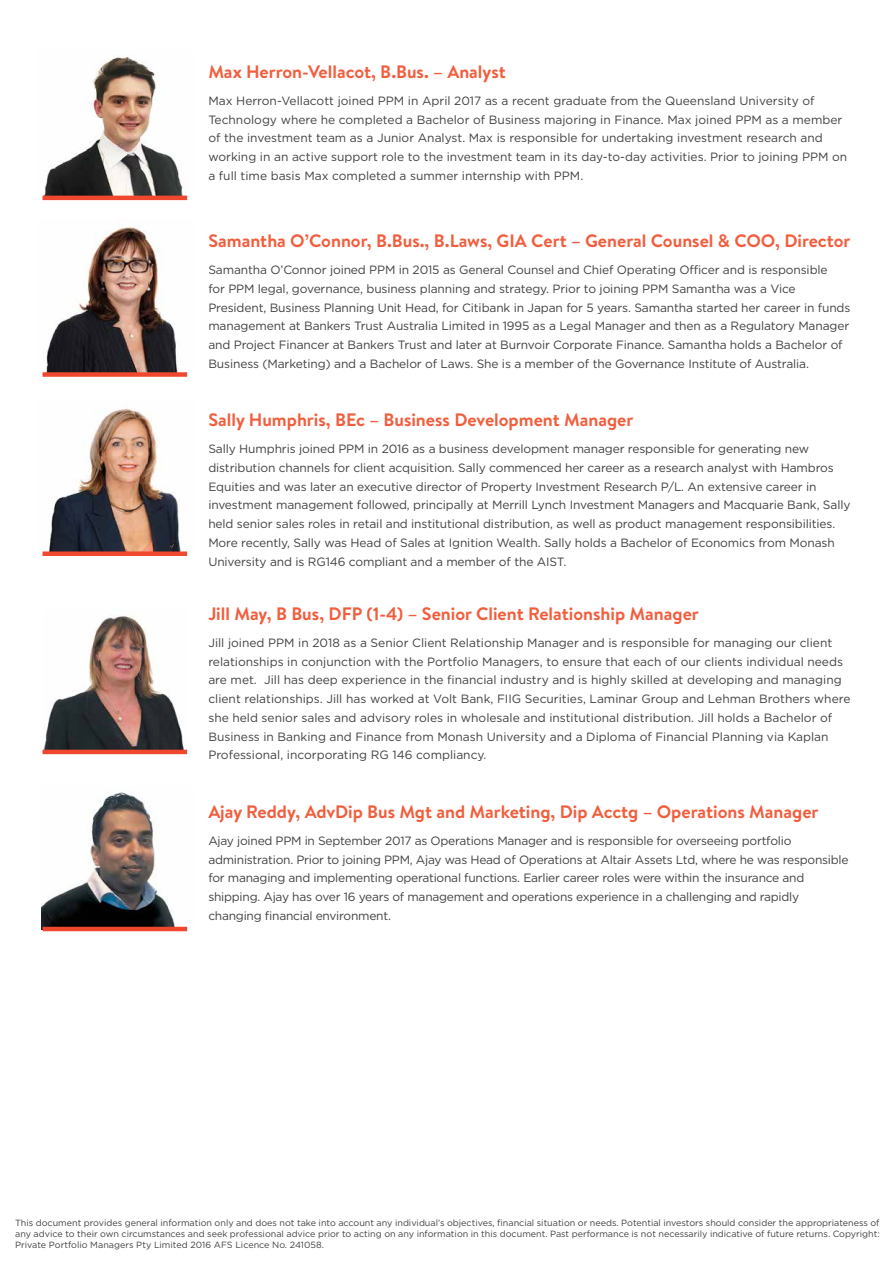
<style>
.page{position:relative;width:893px;height:1263px;background:#fff}
.page>*{position:absolute;margin:0;border:0;box-sizing:border-box;transform-origin:0 0}
.t1{font:700 18px "Brandon Text";color:#f15e3d}
.t2{font:12px/18.8px "Gotham HTF";letter-spacing:-.01em;color:#414042}
.t3{font:9px/11.2px "Gotham HTF";color:#414042;text-align:justify}
</style>
<div class="page">
<img style="left:42px;top:56px;width:146px;height:142px">
<hr style="left:43px;top:196px;width:144px;height:4px;background:#ef482f">
<img style="left:42px;top:225px;width:146px;height:149px">
<div style="left:43px;top:372px;width:144px;height:5px;background:#ef482f"></div>
<img style="left:42px;top:408px;width:146px;height:146px">
<div style="left:43px;top:551px;width:144px;height:5px;background:#ef482f"></div>
<img style="left:44px;top:615px;width:144px;height:137px">
<hr style="left:43px;top:750px;width:144px;height:4px;background:#ef482f">
<img style="left:42px;top:792px;width:146px;height:137px">
<hr style="left:43px;top:927px;width:144px;height:4px;background:#ef482f">
<h1 class="t1" style="left:208px;top:59px;width:299px">Max Herron-Vellacot, B.Bus. – Analyst</h1>
<p class="t2" style="left:208px;top:91px;width:640px">Max Herron-Vellacott joined PPM in April 2017 as a recent graduate from the Queensland University of Technology where he completed a Bachelor of Business majoring in Finance. Max joined PPM as a member of the investment team as a Junior Analyst. Max is responsible for undertaking investment research and working in an active support role to the investment team in its day-to-day activities. Prior to joining PPM on a full time basis Max completed a summer internship with PPM.</p>
<h1 class="t1" style="left:208px;top:228px;width:644px">Samantha O’Connor, B.Bus., B.Laws, GIA Cert – General Counsel &amp; COO, Director</h1>
<p class="t2" style="left:208px;top:260px;width:644px">Samantha O’Connor joined PPM in 2015 as General Counsel and Chief Operating Officer and is responsible<br>for PPM legal, governance, business planning and strategy. Prior to joining PPM Samantha was a Vice President, Business Planning Unit Head, for Citibank in Japan for 5 years. Samantha started her career in funds management at Bankers Trust Australia Limited in 1995 as a Legal Manager and then as a Regulatory Manager and Project Financer at Bankers Trust and later at Burnvoir Corporate Finance. Samantha holds a Bachelor of Business (Marketing) and a Bachelor of Laws. She is a member of the Governance Institute of Australia.</p>
<h1 class="t1" style="left:208px;top:407px;width:427px">Sally Humphris, BEc – Business Development Manager</h1>
<p class="t2" style="left:208px;top:439px;width:644px">Sally Humphris joined PPM in 2016 as a business development manager responsible for generating new distribution channels for client acquisition. Sally commenced her career as a research analyst with Hambros Equities and was later an executive director of Property Investment Research P/L. An extensive career in investment management followed, principally at Merrill Lynch Investment Managers and Macquarie Bank, Sally held senior sales roles in retail and institutional distribution, as well as product management responsibilities.<br>More recently, Sally was Head of Sales at Ignition Wealth. Sally holds a Bachelor of Economics from Monash University and is RG146 compliant and a member of the AIST.</p>
<h1 class="t1" style="left:208px;top:601px;width:492px">Jill May, B Bus, DFP (1-4) – Senior Client Relationship Manager</h1>
<p class="t2" style="left:208px;top:633px;width:644px">Jill joined PPM in 2018 as a Senior Client Relationship Manager and is responsible for managing our client relationships in conjunction with the Portfolio Managers, to ensure that each of our clients individual needs are met. Jill has deep experience in the financial industry and is highly skilled at developing and managing client relationships. Jill has worked at Volt Bank, FIIG Securities, Laminar Group and Lehman Brothers where she held senior sales and advisory roles in wholesale and institutional distribution. Jill holds a Bachelor of Business in Banking and Finance from Monash University and a Diploma of Financial Planning via Kaplan Professional, incorporating RG 146 compliancy.</p>
<h1 class="t1" style="left:208px;top:799px;width:612px">Ajay Reddy, AdvDip Bus Mgt and Marketing, Dip Acctg – Operations Manager</h1>
<p class="t2" style="left:208px;top:831px;width:642px">Ajay joined PPM in September 2017 as Operations Manager and is responsible for overseeing portfolio administration. Prior to joining PPM, Ajay was Head of Operations at Altair Assets Ltd, where he was responsible for managing and implementing operational functions. Earlier career roles were within the insurance and shipping. Ajay has over 16 years of management and operations experience in a challenging and rapidly changing financial environment.</p>
<p class="t3" style="left:15px;top:1217px;width:866px">This document provides general information only and does not take into account any individual’s objectives, financial situation or needs. Potential investors should consider the appropriateness of any advice to their own circumstances and seek professional advice prior to acting on any information in this document. Past performance is not necessarily indicative of future returns. Copyright:<br>Private Portfolio Managers Pty Limited 2016 AFS Licence No. 241058.</p>
</div>
